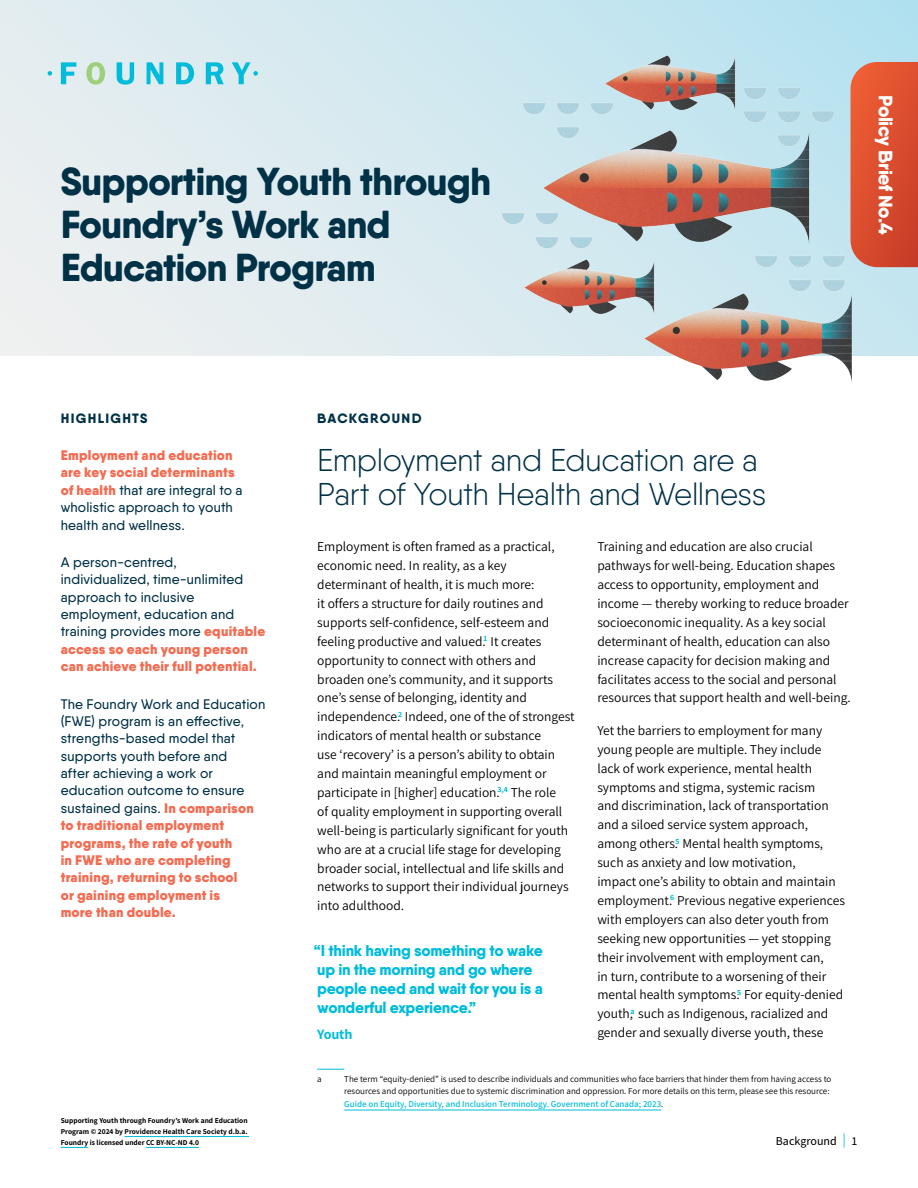
<style>
.page{position:relative;width:918px;height:1188px;background:#fff}
.page>*{position:absolute;margin:0;border:0;box-sizing:border-box;transform-origin:0 0}
.t1{font:800 39px/42.9px "Qanelas Soft";letter-spacing:-.025em;color:#003146}
.t2{font:300 31.5px/34.7px "Qanelas Soft";letter-spacing:-.015em;color:#003146}
.t3{font:800 19.5px "Qanelas Soft";letter-spacing:-.025em;color:#fff}
.t4{font:800 15.75px/18.9px "Qanelas Soft";letter-spacing:-.015em;color:#00bcda}
.t5{font:700 14.25px "Assistant";letter-spacing:-.015em;color:#00bcda}
.t6{font:500 13.8px/17.4px "Qanelas Soft";letter-spacing:.01em;color:#003146}
.t7{font:13.5px/18.9px "Assistant";color:#000}
.t8{font:800 13.5px "Qanelas Soft";letter-spacing:.1em;color:#003146}
.t9{font:500 12px "Assistant";color:#000}
.t10{font:9px/12.6px "Assistant";color:#000}
.t11{font:700 7.5px/10.8px "Assistant";color:#000;text-align:justify}
.s1{font-weight:900;color:#f36c52}
.s2{font-weight:600;color:#00bcda}
.s3{font-size:14.4px;color:#00bcda}
</style>
<div class="page">
<div style="left:0;top:0;width:918px;height:355px;background:linear-gradient(to right,#eef0f0,#b4e1f0)"></div>
<img style="left:513px;top:99px;width:337px;height:164px">
<img style="left:614px;top:263px;width:250px;height:120px">
<img style="left:494px;top:228px;width:192px;height:119px">
<img style="left:740px;top:241px;width:120px;height:66px">
<img style="left:508px;top:87px;width:120px;height:66px">
<img style="left:492px;top:198px;width:115px;height:66px">
<img style="left:729px;top:72px;width:120px;height:90px">
<img style="left:575px;top:34px;width:192px;height:109px">
<hr style="left:125px;top:1136px;width:124px;height:1px;background:#00bcda">
<svg style="left:61px;top:1147px;width:27px;height:1px"></svg>
<hr style="left:146px;top:1147px;width:53px;height:1px;background:#00bcda">
<svg style="left:48px;top:71px;width:4px;height:5px"></svg>
<svg style="left:61px;top:62px;width:15px;height:22px"></svg>
<svg style="left:86px;top:62px;width:19px;height:23px"></svg>
<svg style="left:117px;top:62px;width:17px;height:23px"></svg>
<svg style="left:147px;top:62px;width:16px;height:22px"></svg>
<svg style="left:176px;top:62px;width:18px;height:22px"></svg>
<svg style="left:206px;top:62px;width:18px;height:22px"></svg>
<svg style="left:232px;top:62px;width:26px;height:22px"></svg>
<svg style="left:850px;top:62px;width:68px;height:205px;background:#da5233"></svg>
<svg style="left:317px;top:1069px;width:27px;height:1px"></svg>
<hr style="left:344px;top:1110px;width:317px;height:1px;background:#00bcda">
<h1 class="t1" style="left:61px;top:160px;width:432px">Supporting Youth through<br>Foundry’s Work and<br>Education Program</h1>
<h3 class="t3" style="left:898px;top:95px;width:141px;rotate:90deg">Policy Brief No.4</h3>
<p class="t8" style="left:61px;top:409px;width:88px">HIGHLIGHTS</p>
<p class="t6" style="left:61px;top:446px;width:183px"><span class="s1">Employment and education are key social determinants of health</span> that are integral to a wholistic approach to youth health and wellness.</p>
<p class="t6" style="left:61px;top:553px;width:206px">A person-centred, individualized, time-unlimited approach to inclusive employment, education and training provides more <span class="s1">equitable access so each young person can achieve their full potential.</span></p>
<p class="t6" style="left:61px;top:695px;width:206px">The Foundry Work and Education (FWE) program is an effective, strengths-based model that supports youth before and<br>after achieving a work or education outcome to ensure sustained gains. <span class="s1">In comparison to traditional employment programs, the rate of youth<br>in FWE who are completing training, returning to school<br>or gaining employment is<br>more than double.</span></p>
<p class="t11" style="left:61px;top:1115px;width:188px">Supporting Youth through Foundry’s Work and Education Program © 2024 by Providence Health Care Society d.b.a.<br>Foundry is licensed under CC BY-NC-ND 4.0</p>
<p class="t8" style="left:317px;top:409px;width:106px">BACKGROUND</p>
<h2 class="t2" style="left:317px;top:442px;width:451px">Employment and Education are a<br>Part of Youth Health and Wellness</h2>
<p class="t7" style="left:317px;top:537px;width:259px">Employment is often framed as a practical, economic need. In reality, as a key determinant of health, it is much more:<br>it offers a structure for daily routines and supports self-confidence, self-esteem and feeling productive and valued.<sup>1</sup> It creates opportunity to connect with others and broaden one’s community, and it supports one’s sense of belonging, identity and independence.<sup>2</sup> Indeed, one of the of strongest indicators of mental health or substance<br>use ‘recovery’ is a person’s ability to obtain and maintain meaningful employment or participate in [higher] education.<sup>3,4</sup> The role<br>of quality employment in supporting overall well-being is particularly significant for youth who are at a crucial life stage for developing broader social, intellectual and life skills and networks to support their individual journeys into adulthood.</p>
<p class="t4" style="left:313px;top:941px;width:231px">“I think having something to wake up in the morning and go where people need and wait for you is a wonderful experience.”</p>
<p class="t5" style="left:317px;top:1024px;width:37px">Youth</p>
<p class="t7" style="left:597px;top:537px;width:255px">Training and education are also crucial pathways for well-being. Education shapes access to opportunity, employment and income — thereby working to reduce broader socioeconomic inequality. As a key social determinant of health, education can also increase capacity for decision making and facilitates access to the social and personal resources that support health and well-being.</p>
<p class="t7" style="left:597px;top:720px;width:249px">Yet the barriers to employment for many young people are multiple. They include lack of work experience, mental health symptoms and stigma, systemic racism<br>and discrimination, lack of transportation and a siloed service system approach, among others.<sup>5</sup> Mental health symptoms, such as anxiety and low motivation,<br>impact one’s ability to obtain and maintain employment.<sup>6</sup> Previous negative experiences with employers can also deter youth from seeking new opportunities — yet stopping their involvement with employment can,<br>in turn, contribute to a worsening of their mental health symptoms.<sup>5</sup> For equity-denied youth,<sup>a</sup> such as Indigenous, racialized and gender and sexually diverse youth, these</p>
<p class="t10" style="left:317px;top:1072px;width:6px">a</p>
<p class="t10" style="left:344px;top:1072px;width:489px">The term “equity-denied” is used to describe individuals and communities who face barriers that hinder them from having access to resources and opportunities due to systemic discrimination and oppression. For more details on this term, please see this resource:<br><span class="s2">Guide on Equity, Diversity, and Inclusion Terminology. Government of Canada; 2023</span>.</p>
<p class="t9" style="left:776px;top:1133px;width:83px">Background <span class="s3">|</span> 1</p>
</div>
